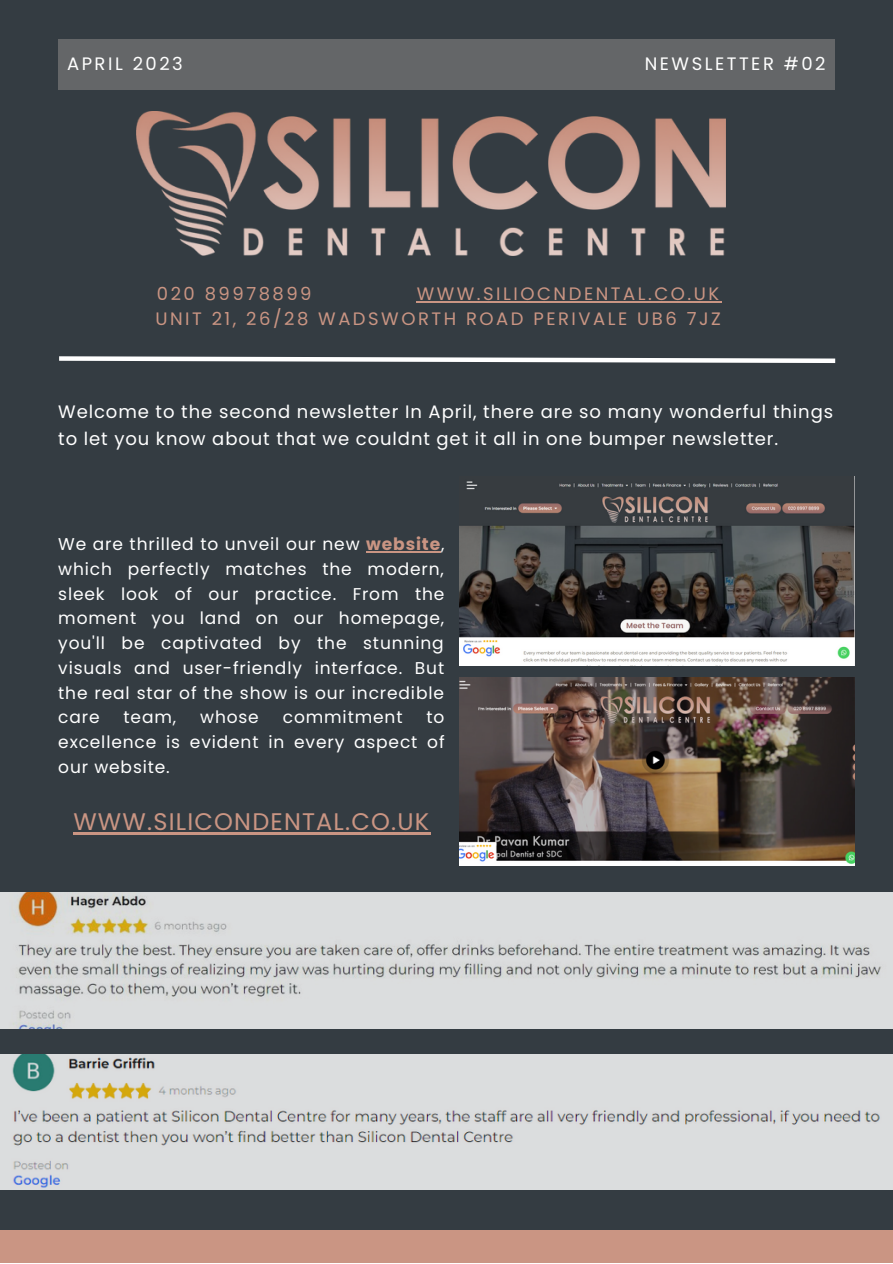
<style>
.page{position:relative;width:893px;height:1264px;background:#fff}
.page>*{position:absolute;margin:0;border:0;box-sizing:border-box;transform-origin:0 0}
.t1{font:24px "Poppins";letter-spacing:.05em;color:#ca9583}
.t2{font:18px/27px "Poppins";letter-spacing:.05em;color:#fff}
.t3{font:18px/24.8px "Poppins";letter-spacing:.14em;color:#ca9583;text-align:right}
.t4{font:18px "Poppins";letter-spacing:.14em;color:#fff}
.t5{font:17.1px/24.8px "Poppins";letter-spacing:.05em;color:#fff;text-align:justify}
.s1{font-weight:700;color:#ca9583}
</style>
<div class="page">
<div style="left:0;top:0;width:892px;height:1262px;background:#343c42"></div>
<div style="left:58px;top:39px;width:776px;height:51px;background:#646668"></div>
<svg style="left:59px;top:356px;width:777px;height:7px"></svg>
<img style="left:136px;top:111px;width:589px;height:144px">
<div style="left:0;top:1230px;width:892px;height:32px;background:#ca9583"></div>
<img style="left:460px;top:481px;width:394px;height:184px">
<img style="left:460px;top:677px;width:394px;height:189px">
<img style="left:0;top:892px;width:892px;height:136px">
<img style="left:1px;top:1054px;width:891px;height:135px">
<hr style="left:416px;top:301px;width:305px;height:1px;background:#ca9583">
<hr style="left:366px;top:551px;width:75px;height:1px;background:#ca9583">
<hr style="left:73px;top:832px;width:357px;height:2px;background:#ca9583">
<p class="t4" style="left:67px;top:51px;width:117px">APRIL 2023</p>
<p class="t4" style="left:644px;top:51px;width:182px">NEWSLETTER #02</p>
<p class="t3" style="left:157px;top:282px;width:156px">020 89978899</p>
<p class="t3" style="left:155px;top:282px;width:567px">WWW.SILIOCNDENTAL.CO.UK<br>UNIT 21, 26/28 WADSWORTH ROAD PERIVALE UB6 7JZ</p>
<p class="t2" style="left:58px;top:398px;width:776px">Welcome to the second newsletter In April, there are so many wonderful things to let you know about that we couldnt get it all in one bumper newsletter.</p>
<p class="t5" style="left:58px;top:531px;width:387px">We are thrilled to unveil our new <span class="s1">website</span>, which perfectly matches the modern, sleek look of our practice. From the moment you land on our homepage, you'll be captivated by the stunning visuals and user-friendly interface. But the real star of the show is our incredible care</p>
<p class="t5" style="left:124px;top:705px;width:54px">team,</p>
<p class="t5" style="left:200px;top:705px;width:60px">whose</p>
<p class="t5" style="left:283px;top:705px;width:121px">commitment</p>
<p class="t5" style="left:58px;top:705px;width:388px;text-indent:368px">to excellence is evident in every aspect of our website.</p>
<h1 class="t1" style="left:73px;top:805px;width:357px">WWW.SILICONDENTAL.CO.UK</h1>
</div>
